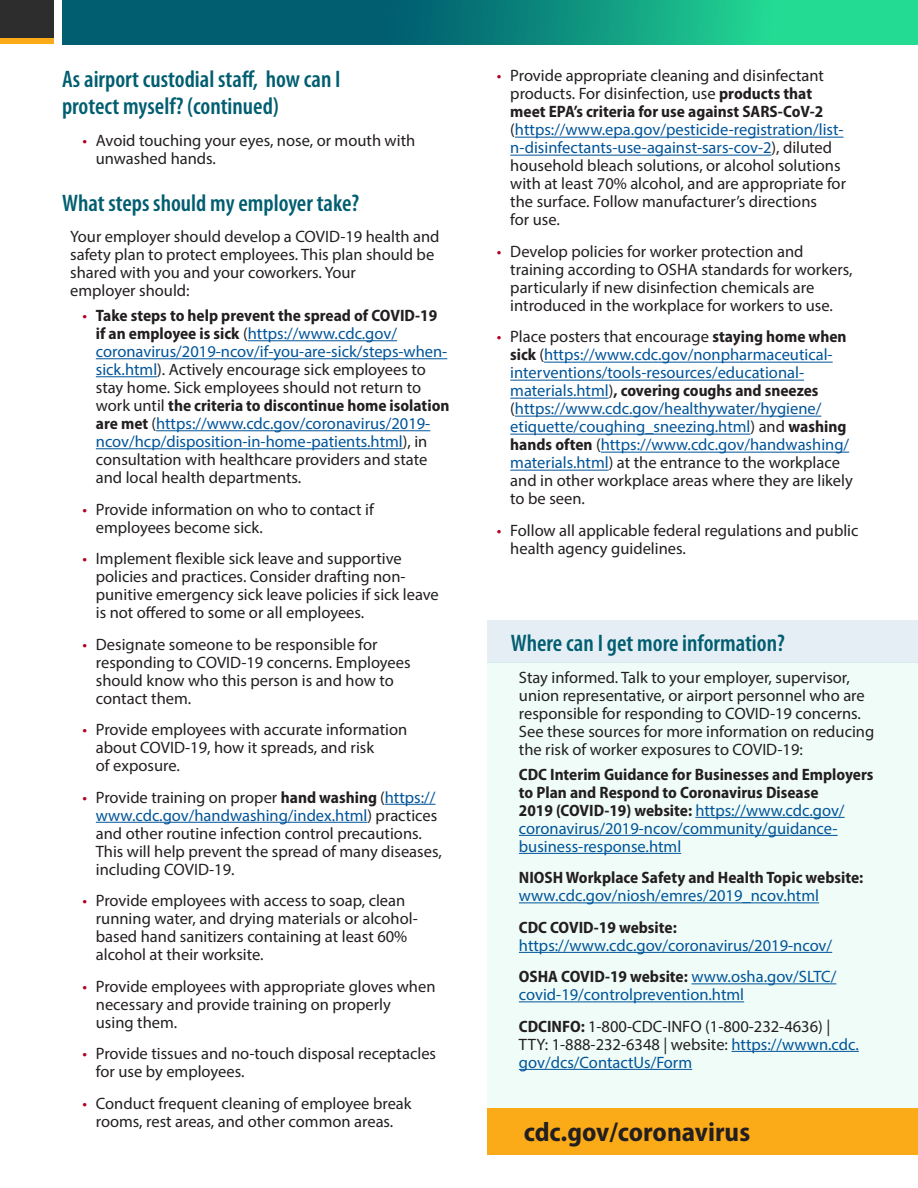
<style>
.page{position:relative;width:918px;height:1188px;background:#fff}
.page>*{position:absolute;margin:0;border:0;box-sizing:border-box;transform-origin:0 0}
.BOTTOM_LINK_For_more{font:700 semi-condensed 27px "Myriad Pro";color:#231f20}
.H2_headers_SMALL{font:600 condensed 24px/27px "Myriad Pro";color:#005e70}
.L1_myriad_list_bulle{font:16.5px/18px "Myriad Pro";color:#231f20}
.p_myriad{font:16.5px/18px "Myriad Pro";color:#231f20}
.L1_myriad_list_bulle-2{font:16.5px/18px "Myriad Pro";color:#005499}
.p_myriad-2{font:700 semi-condensed 16.5px/18px "Myriad Pro";color:#231f20}
.p_myriad-3{font:16.5px/18px "Myriad Pro";color:#005499}
.s1{color:#b3001e}
.s2{font-weight:700;font-stretch:semi-condensed}
.s3{color:#005499}
.s4{color:#231f20}
.s5{font-weight:700;font-stretch:semi-condensed;color:#231f20}
.s6{font-weight:400;font-stretch:normal;color:#005499}
</style>
<div class="page">
<div style="left:487px;top:662px;width:431px;height:447px;background:#f0fcf7"></div>
<div style="left:487px;top:620px;width:431px;height:42px;background:#e6eef5"></div>
<div style="left:487px;top:1108px;width:431px;height:47px;background:#fbab18"></div>
<hr style="left:248px;top:340px;width:149px;height:1px;background:#005499">
<hr style="left:96px;top:358px;width:351px;height:1px;background:#005499">
<hr style="left:96px;top:376px;width:61px;height:1px;background:#005499">
<hr style="left:156px;top:430px;width:274px;height:1px;background:#005499">
<hr style="left:96px;top:448px;width:307px;height:1px;background:#005499">
<hr style="left:385px;top:804px;width:51px;height:1px;background:#005499">
<hr style="left:96px;top:822px;width:271px;height:1px;background:#005499">
<hr style="left:515px;top:137px;width:329px;height:1px;background:#005499">
<hr style="left:510px;top:155px;width:262px;height:1px;background:#005499">
<hr style="left:544px;top:362px;width:289px;height:1px;background:#005499">
<hr style="left:510px;top:380px;width:294px;height:1px;background:#005499">
<hr style="left:510px;top:398px;width:99px;height:1px;background:#005499">
<hr style="left:515px;top:416px;width:306px;height:1px;background:#005499">
<hr style="left:510px;top:434px;width:241px;height:1px;background:#005499">
<hr style="left:601px;top:452px;width:248px;height:1px;background:#005499">
<hr style="left:510px;top:470px;width:99px;height:1px;background:#005499">
<hr style="left:695px;top:817px;width:150px;height:1px;background:#005499">
<hr style="left:519px;top:835px;width:319px;height:1px;background:#005499">
<hr style="left:519px;top:853px;width:162px;height:1px;background:#005499">
<hr style="left:519px;top:902px;width:300px;height:1px;background:#005499">
<hr style="left:519px;top:952px;width:313px;height:1px;background:#005499">
<hr style="left:691px;top:983px;width:145px;height:1px;background:#005499">
<hr style="left:519px;top:1001px;width:225px;height:1px;background:#005499">
<hr style="left:732px;top:1051px;width:127px;height:1px;background:#005499">
<hr style="left:519px;top:1069px;width:173px;height:1px;background:#005499">
<svg style="left:62px;top:0;width:856px;height:44px;background:#0d8c7d"></svg>
<div style="left:0;top:37px;width:54px;height:7px;background:#fbab18"></div>
<div style="left:0;top:0;width:54px;height:38px;background:#2d2d2d"></div>
<h2 class="H2_headers_SMALL" style="left:62px;top:66px;width:280px">As airport custodial staff, how can I protect myself? (continued)</h2>
<p class="L1_myriad_list_bulle" style="left:96px;top:131px;width:321px;text-indent:-14px"><span class="s1">•</span> Avoid touching your eyes, nose, or mouth with unwashed hands.</p>
<h2 class="H2_headers_SMALL" style="left:62px;top:190px;width:299px">What steps should my employer take?</h2>
<p class="p_myriad" style="left:70px;top:228px;width:371px">Your employer should develop a COVID-19 health and safety plan to protect employees. This plan should be shared with you and your coworkers. Your<br>employer should:</p>
<p class="L1_myriad_list_bulle" style="left:96px;top:306px;width:355px;text-indent:-14px"><span class="s1">•</span> <span class="s2">Take steps to help prevent the spread of COVID-19 if an employee is sick</span> (<span class="s3">https://www.cdc.gov/ coronavirus/2019-ncov/if-you-are-sick/steps-when&shy;sick.html</span>). Actively encourage sick employees to stay home. Sick employees should not return to work until <span class="s2">the criteria to discontinue home isolation are met</span> (<span class="s3">https://www.cdc.gov/coronavirus/2019- ncov/hcp/disposition-in-home-patients.html</span>), in consultation with healthcare providers and state and local health departments.</p>
<p class="L1_myriad_list_bulle" style="left:96px;top:500px;width:279px;text-indent:-14px"><span class="s1">•</span> Provide information on who to contact if employees become sick.</p>
<p class="L1_myriad_list_bulle" style="left:96px;top:549px;width:345px;text-indent:-14px"><span class="s1">•</span> Implement flexible sick leave and supportive policies and practices. Consider drafting non&shy;punitive emergency sick leave policies if sick leave is not offered to some or all employees.</p>
<p class="L1_myriad_list_bulle" style="left:96px;top:635px;width:316px;text-indent:-14px"><span class="s1">•</span> Designate someone to be responsible for responding to COVID-19 concerns. Employees should know who this person is and how to contact them.</p>
<p class="L1_myriad_list_bulle" style="left:96px;top:720px;width:313px;text-indent:-14px"><span class="s1">•</span> Provide employees with accurate information about COVID-19, how it spreads, and risk<br>of exposure.</p>
<p class="L1_myriad_list_bulle" style="left:96px;top:788px;width:347px;text-indent:-14px"><span class="s1">•</span> Provide training on proper <span class="s2">hand washing</span> (<span class="s3">https:// www.cdc.gov/handwashing/index.html</span>) practices and other routine infection control precautions.<br>This will help prevent the spread of many diseases, including COVID-19.</p>
<p class="L1_myriad_list_bulle" style="left:96px;top:891px;width:323px;text-indent:-14px"><span class="s1">•</span> Provide employees with access to soap, clean running water, and drying materials or alcohol&shy;based hand sanitizers containing at least 60% alcohol at their worksite.</p>
<p class="L1_myriad_list_bulle" style="left:96px;top:977px;width:341px;text-indent:-14px"><span class="s1">•</span> Provide employees with appropriate gloves when necessary and provide training on properly<br>using them.</p>
<p class="L1_myriad_list_bulle" style="left:96px;top:1044px;width:342px;text-indent:-14px"><span class="s1">•</span> Provide tissues and no-touch disposal receptacles for use by employees.</p>
<p class="L1_myriad_list_bulle" style="left:82px;top:1094px;width:331px;text-align:center"><span class="s1">•</span> Conduct frequent cleaning of employee break rooms, rest areas, and other common areas.</p>
<p class="L1_myriad_list_bulle" style="left:510px;top:67px;width:337px;text-indent:-14px"><span class="s1">•</span> Provide appropriate cleaning and disinfectant products. For disinfection, use <span class="s2">products that meet EPA’s criteria for use against SARS-CoV-2 </span>(<span class="s3">https://www.epa.gov/pesticide-registration/list&shy;n-disinfectants-use-against-sars-cov-2</span>), diluted household bleach solutions, or alcohol solutions with at least 70% alcohol, and are appropriate for the surface. Follow manufacturer’s directions<br>for use.</p>
<p class="L1_myriad_list_bulle" style="left:510px;top:242px;width:344px;text-indent:-14px"><span class="s1">•</span> Develop policies for worker protection and training according to OSHA standards for workers, particularly if new disinfection chemicals are introduced in the workplace for workers to use.</p>
<p class="L1_myriad_list_bulle-2" style="left:510px;top:328px;width:344px;text-indent:-14px"><span class="s1">•</span> <span class="s4">Place posters that encourage</span> <span class="s5">staying home when sick</span> <span class="s4">(</span>https://www.cdc.gov/nonpharmaceutical&shy;interventions/tools-resources/educational&shy;materials.html<span class="s4">)</span><span class="s5">, covering coughs and sneezes </span><span class="s4">(</span>https://www.cdc.gov/healthywater/hygiene/ etiquette/coughing_sneezing.html<span class="s4">) and</span> <span class="s5">washing hands often</span> <span class="s4">(</span>https://www.cdc.gov/handwashing/ materials.html<span class="s4">) at the entrance to the workplace and in other workplace areas where they are likely to be seen.</span></p>
<p class="L1_myriad_list_bulle" style="left:510px;top:521px;width:350px;text-indent:-14px"><span class="s1">•</span> Follow all applicable federal regulations and public health agency guidelines.</p>
<h2 class="H2_headers_SMALL" style="left:511px;top:630px;width:276px">Where can I get more information?</h2>
<p class="p_myriad" style="left:519px;top:668px;width:357px">Stay informed. Talk to your employer, supervisor, union representative, or airport personnel who are responsible for responding to COVID-19 concerns.<br>See these sources for more information on reducing the risk of worker exposures to COVID-19:</p>
<p class="p_myriad-2" style="left:519px;top:765px;width:356px">CDC Interim Guidance for Businesses and Employers to Plan and Respond to Coronavirus Disease<br>2019 (COVID-19) website: <span class="s6">https://www.cdc.gov/ coronavirus/2019-ncov/community/guidance&shy;business-response.html</span></p>
<p class="p_myriad-2" style="left:519px;top:869px;width:346px">NIOSH Workplace Safety and Health Topic website: <span class="s6">www.cdc.gov/niosh/emres/2019_ncov.html</span></p>
<p class="p_myriad-3" style="left:519px;top:918px;width:315px"><span class="s5">CDC COVID-19 website: </span>https://www.cdc.gov/coronavirus/2019-ncov/</p>
<p class="p_myriad-3" style="left:519px;top:967px;width:319px"><span class="s5">OSHA COVID-19 website:</span> www.osha.gov/SLTC/ covid-19/controlprevention.html</p>
<p class="p_myriad" style="left:519px;top:1017px;width:341px"><span class="s2">CDCINFO:</span> 1-800-CDC-INFO (1-800-232-4636) |<br>TTY: 1-888-232-6348 | website: <span class="s3">https://wwwn.cdc. gov/dcs/ContactUs/Form</span></p>
<p class="BOTTOM_LINK_For_more" style="left:524px;top:1117px;width:228px">cdc.gov/coronavirus</p>
</div>
